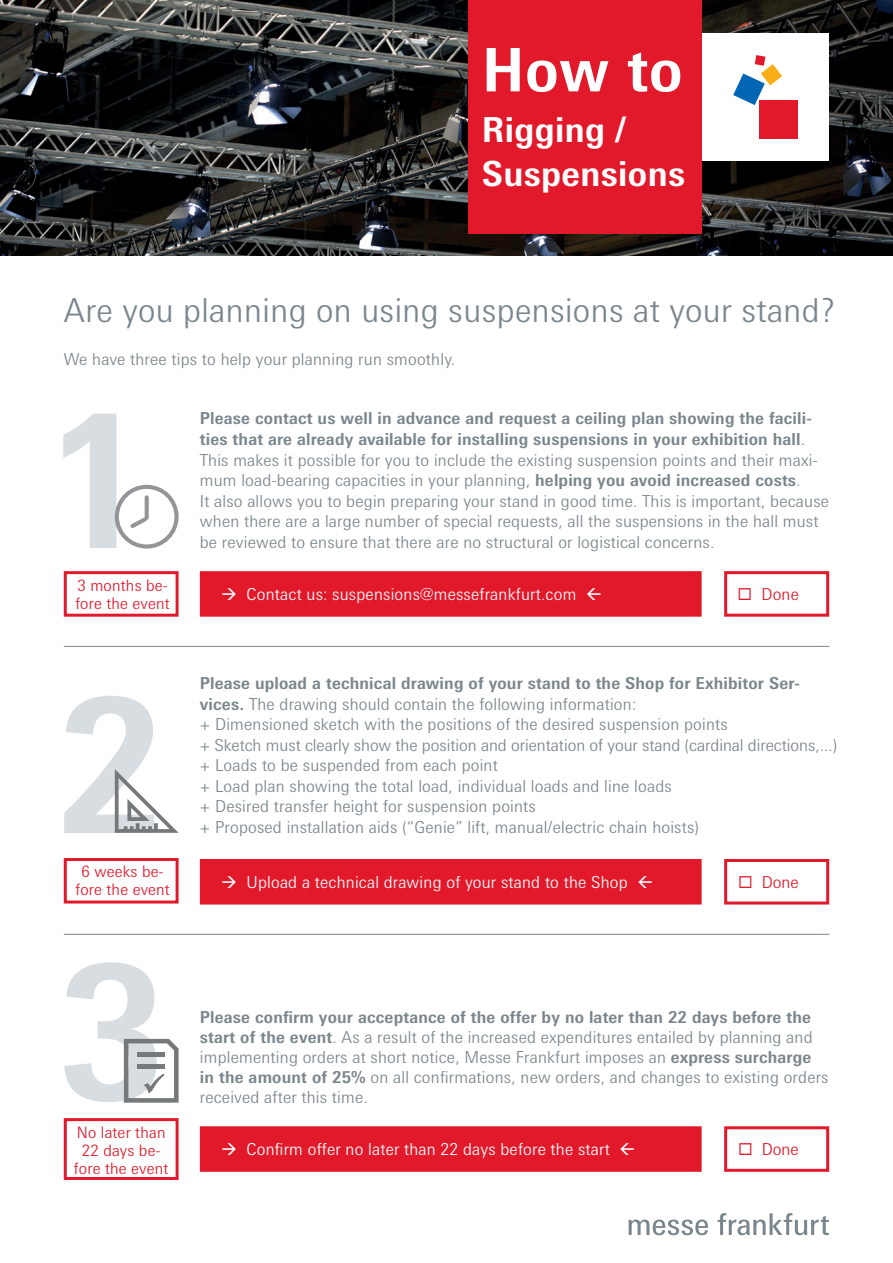
<style>
.page{position:relative;width:893px;height:1263px;background:#fff}
.page>*{position:absolute;margin:0;border:0;box-sizing:border-box;transform-origin:0 0}
.t1{font:700 187.5px "Messe Univers";color:#d8dde1}
.t2{font:700 60px "Messe Univers";color:#fff}
.t3{font:700 34.5px/43.5px "Messe Univers";letter-spacing:.01em;color:#fff}
.t4{font:300 33px "Messe Univers";letter-spacing:.01em;color:#7a868d}
.t5{font:300 16.5px/20.5px "Messe Univers";letter-spacing:.01em;color:#7a868d}
.t6{font:300 16.5px "Messe Univers";letter-spacing:.01em;color:#fff}
.t7{font:300 16.5px "Messe Univers";color:#e2192b}
.t8{font:300 15.75px/18px "Messe Univers";letter-spacing:.01em;color:#e2192b;text-align:center}
.s1{font-weight:700}
</style>
<div class="page">
<img style="left:0;top:0;width:893px;height:255px">
<svg style="left:629px;top:1219px;width:79px;height:16px"></svg>
<svg style="left:717px;top:1213px;width:112px;height:22px"></svg>
<div style="left:702px;top:33px;width:127px;height:128px;background:#fff"></div>
<div style="left:759px;top:100px;width:38px;height:39px;background:#e2192b"></div>
<svg style="left:733px;top:55px;width:49px;height:50px"></svg>
<div style="left:468px;top:0;width:234px;height:234px;background:#e2192b"></div>
<div style="left:115px;top:485px;width:64px;height:64px;border:4px solid #939598;border-radius:50%"></div>
<svg style="left:145px;top:497px;width:4px;height:17px"></svg>
<svg style="left:130px;top:514px;width:19px;height:14px"></svg>
<svg style="left:114px;top:769px;width:65px;height:64px"></svg>
<svg style="left:124px;top:1039px;width:55px;height:64px"></svg>
<div style="left:200px;top:571px;width:502px;height:46px;background:#e2192b;border:3px solid #e2192b"></div>
<div style="left:200px;top:859px;width:502px;height:45px;background:#e2192b"></div>
<div style="left:200px;top:1126px;width:502px;height:46px;background:#e2192b;border:3px solid #e2192b"></div>
<div style="left:724px;top:859px;width:105px;height:45px;background:#fff;border:3px solid #e2192b"></div>
<div style="left:724px;top:571px;width:105px;height:46px;background:#fff;border:3px solid #e2192b"></div>
<div style="left:724px;top:1126px;width:105px;height:46px;background:#fff;border:3px solid #e2192b"></div>
<div style="left:64px;top:571px;width:115px;height:46px;background:#fff;border:3px solid #e2192b"></div>
<div style="left:64px;top:858px;width:115px;height:45px;background:#fff;border:3px solid #e2192b"></div>
<div style="left:64px;top:1118px;width:115px;height:62px;background:#fff;border:3px solid #e2192b"></div>
<hr style="left:64px;top:646px;width:765px;height:1px;background:#7a868d">
<hr style="left:64px;top:934px;width:765px;height:1px;background:#7a868d">
<h2 class="t2" style="left:482px;top:33px;width:202px">How to</h2>
<h3 class="t3" style="left:482px;top:108px;width:205px">Rigging /<br>Suspensions</h3>
<h3 class="t4" style="left:64px;top:289px;width:774px">Are you planning on using suspensions at your stand?</h3>
<p class="t5" style="left:64px;top:349px;width:393px">We have three tips to help your planning run smoothly.</p>
<h1 class="t1" style="left:57px;top:366px;width:77px">1</h1>
<p class="t8" style="left:75px;top:576px;width:96px;text-align:left">3 months be&shy;fore the event</p>
<h1 class="t1" style="left:56px;top:650px;width:108px">2</h1>
<p class="t8" style="left:75px;top:863px;width:96px">6 weeks be&shy;fore the event</p>
<h1 class="t1" style="left:58px;top:917px;width:108px">3</h1>
<p class="t8" style="left:74px;top:1123px;width:96px">No later than<br>22 days be&shy;fore the event</p>
<p class="t5" style="left:200px;top:408px;width:631px"><span class="s1">Please contact us well in advance and request a ceiling plan showing the facili&shy;ties that are already available for installing suspensions in your exhibition hall</span>.<br>This makes it possible for you to include the existing suspension points and their maxi&shy;mum load-bearing capacities in your planning, <span class="s1">helping you avoid increased costs</span>.<br>It also allows you to begin preparing your stand in good time. This is important, because when there are a large number of special requests, all the suspensions in the hall must</p>
<p class="t5" style="left:200px;top:531px;width:516px">be reviewed to ensure that there are no structural or logistical concerns.</p>
<p class="t6" style="left:221px;top:584px;width:357px">→ Contact us: suspensions@messefrankfurt.com</p>
<p class="t7" style="left:737px;top:584px;width:63px">◻ Done</p>
<p class="t5" style="left:200px;top:673px;width:639px"><span class="s1">Please upload a technical drawing of your stand to the Shop for Exhibitor Ser&shy;vices.</span> The drawing should contain the following information:<br>+ Dimensioned sketch with the positions of the desired suspension points<br>+ Sketch must clearly show the position and orientation of your stand (cardinal directions,...) + Loads to be suspended from each point<br>+ Load plan showing the total load, individual loads and line loads<br>+ Desired transfer height for suspension points</p>
<p class="t5" style="left:200px;top:816px;width:501px">+ Proposed installation aids (“Genie” lift, manual/electric chain hoists)</p>
<p class="t6" style="left:221px;top:872px;width:408px">→ Upload a technical drawing of your stand to the Shop</p>
<p class="t7" style="left:738px;top:872px;width:62px">◻ Done</p>
<p class="t5" style="left:200px;top:1007px;width:630px;line-height:19.8px"><span class="s1">Please confirm your acceptance of the offer by no later than 22 days before the start of the event</span>. As a result of the increased expenditures entailed by planning and implementing orders at short notice, Messe Frankfurt imposes an <span class="s1">express surcharge in the amount of 25%</span> on all confirmations, new orders, and changes to existing orders received after this time.</p>
<p class="t6" style="left:221px;top:1139px;width:390px">→ Confirm offer no later than 22 days before the start</p>
<p class="t7" style="left:738px;top:1139px;width:62px">◻ Done</p>
</div>
